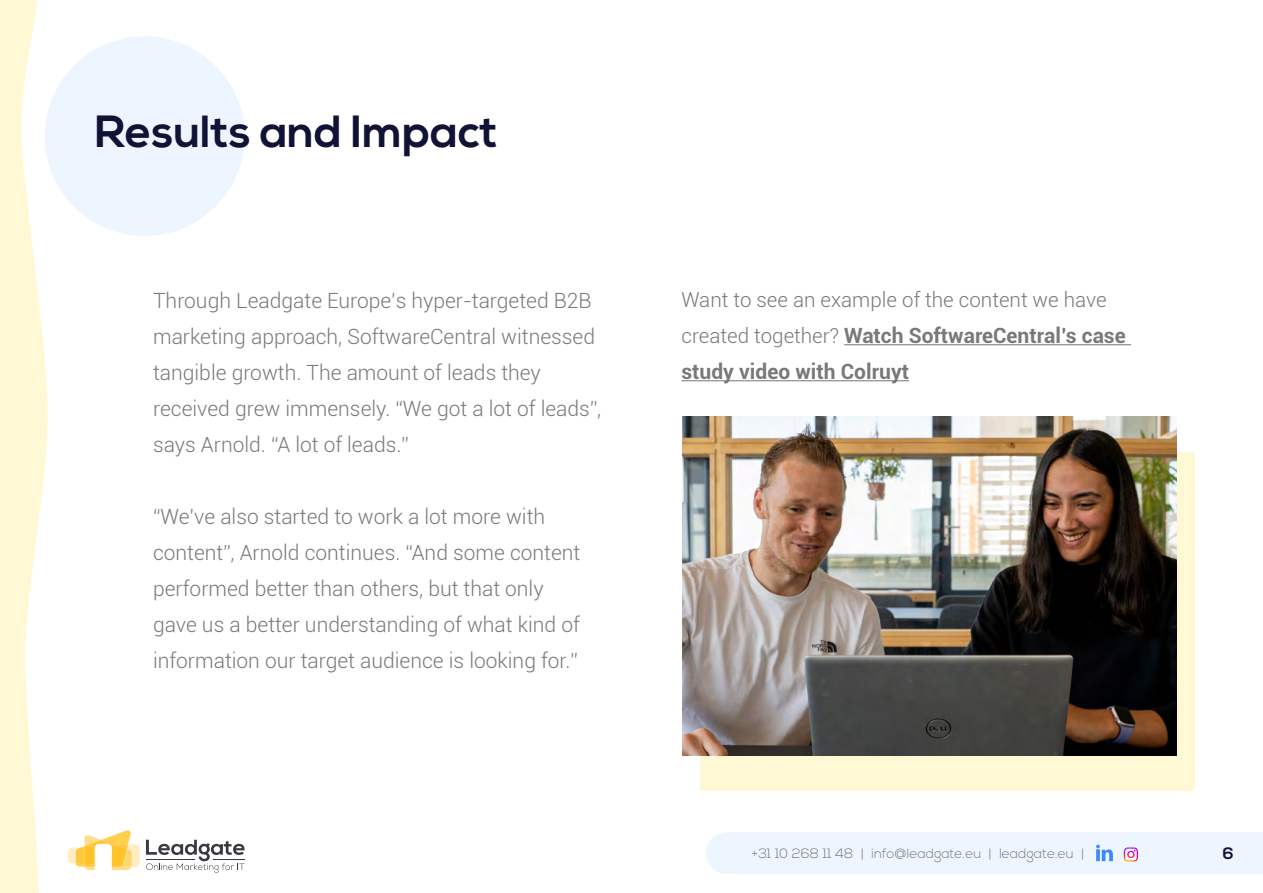
<style>
.page{position:relative;width:1263px;height:893px;background:#fff}
.page>*{position:absolute;margin:0;border:0;box-sizing:border-box;transform-origin:0 0}
.t1{font:700 45px "Nexa";color:#111336}
.t2{font:300 21px/36px "Roboto";color:#797979}
.t3{font:700 21px/36px "Roboto";color:#797979}
.t4{font:300 20.55px "Roboto";color:#797979}
.t5{font:700 16.5px "Nexa";color:#111336}
.t6{font:300 13.5px "Nexa";color:#797979}
.s1{font-weight:300;font-size:20.55px}
</style>
<div class="page">
<div style="left:45px;top:36px;width:200px;height:200px;background:#edf6ff;border-radius:50%"></div>
<div style="left:701px;top:452px;width:494px;height:339px;background:#fff8d4"></div>
<img style="left:682px;top:417px;width:495px;height:338px">
<svg style="left:0;top:0;width:48px;height:893px"></svg>
<svg style="left:68px;top:830px;width:72px;height:40px"></svg>
<svg style="left:146px;top:840px;width:99px;height:33px"></svg>
<hr style="left:214px;top:859px;width:31px;height:1px;background:#383840">
<hr style="left:146px;top:859px;width:49px;height:1px;background:#383840">
<div style="left:706px;top:832px;width:557px;height:42px;background:#edf6ff"></div>
<hr style="left:844px;top:344px;width:287px;height:1px;background:#797979">
<hr style="left:681px;top:380px;width:228px;height:1px;background:#797979">
<h1 class="t1" style="left:95px;top:106px;width:404px">Results and Impact</h1>
<p class="t2" style="left:153px;top:281px;width:450px">Through Leadgate Europe’s hyper-targeted B2B marketing approach, SoftwareCentral witnessed tangible growth. The amount of leads they received grew immensely. “We got a lot of leads”, says Arnold. “A lot of leads.”</p>
<p class="t2" style="left:153px;top:497px;width:429px">“We’ve also started to work a lot more with content”, Arnold continues. “And some content performed better than others, but that only gave us a better understanding of what kind of information our target audience is looking for.”</p>
<p class="t4" style="left:681px;top:286px;width:427px">Want to see an example of the content we have</p>
<p class="t3" style="left:681px;top:317px;width:446px"><span class="s1">created together?</span> Watch SoftwareCentral’s case study video with Colruyt</p>
<p class="t6" style="left:751px;top:845px;width:334px">+31 10 268 11 48 | info@leadgate.eu | leadgate.eu |</p>
<p class="t5" style="left:1223px;top:844px;width:12px">6</p>
</div>
